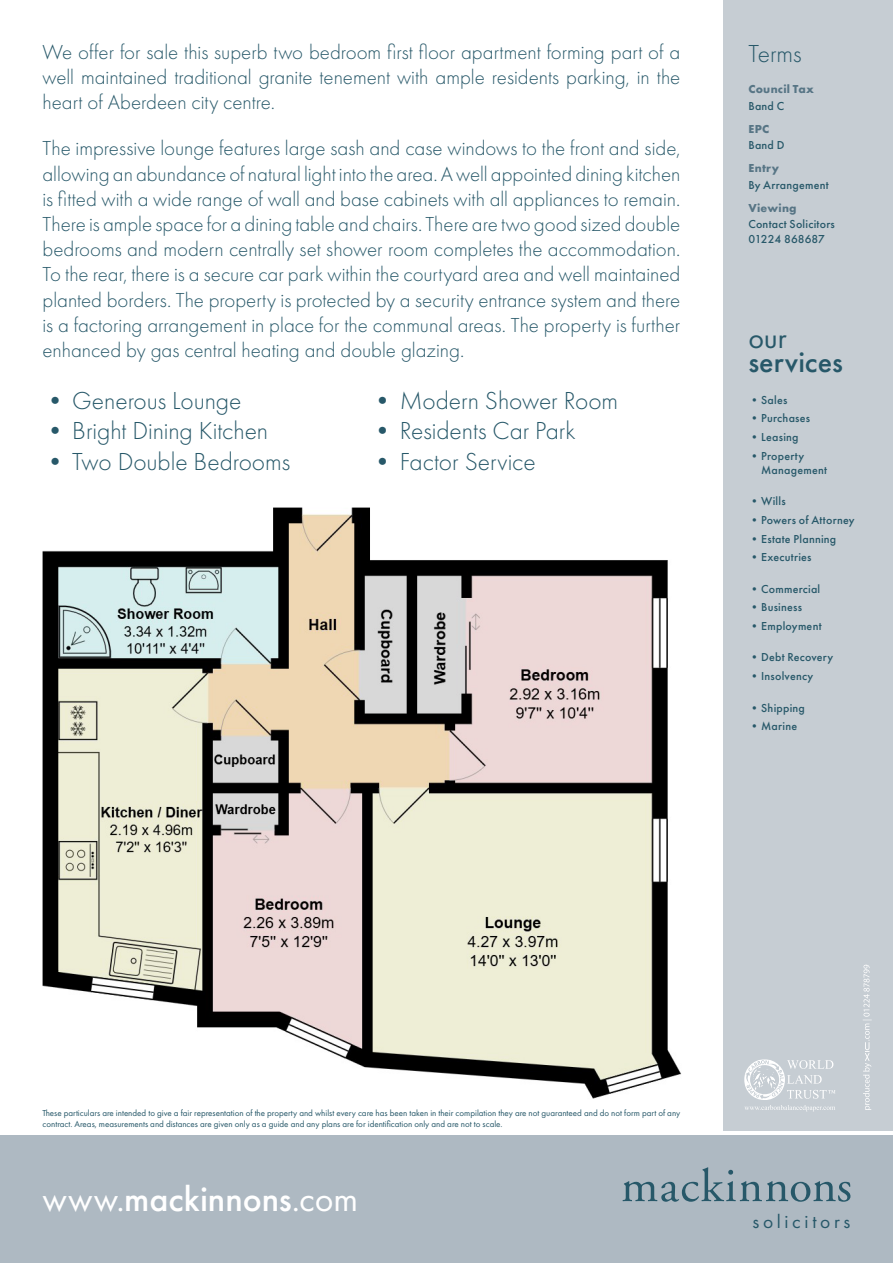
<style>
.page{position:relative;width:893px;height:1263px;background:#fff}
.page>*{position:absolute;margin:0;border:0;box-sizing:border-box;transform-origin:0 0}
.t1{font:500 36px "Futura PT";color:#fff}
.t2{font:500 30px "Futura PT";letter-spacing:.005em;color:#275869}
.t3{font:30px "Futura PT";color:#275869}
.Property_Description_Bullets{font:300 25.5px "Futura PT";letter-spacing:-.005em;color:#275869}
.Terms_title{font:300 25.5px "Futura PT";letter-spacing:-.005em;color:#275869}
.Body_Text{font:300 21px/25.2px "Futura PT";color:#275869;text-align:justify}
.t4{font:19.5px "Futura PT";letter-spacing:.19em;color:#275869}
.Terms_text{font:500 12px/14.4px "Futura PT";letter-spacing:.02em;color:#275869}
.Terms_head{font:700 12px "Futura PT";letter-spacing:.025em;color:#577585}
.t5{font:9px/10.8px "Futura PT";color:#275869}
.s1{font-weight:400}
</style>
<div class="page">
<div style="left:0;top:1135px;width:893px;height:128px;background:#aeb9c2"></div>
<div style="left:723px;top:0;width:170px;height:1131px;background:#c6cdd3"></div>
<svg style="left:622px;top:1167px;width:228px;height:35px"></svg>
<svg style="left:863px;top:965px;width:9px;height:145px"></svg>
<svg style="left:744px;top:1059px;width:91px;height:52px"></svg>
<img style="left:42px;top:507px;width:639px;height:592px">
<p class="Body_Text" style="left:43px;top:39px;width:639px">We offer for sale this superb two bedroom first floor apartment forming part of a well maintained traditional granite tenement with ample residents parking, in the heart of Aberdeen city centre.</p>
<p class="Body_Text" style="left:43px;top:136px;width:639px">The impressive lounge features large sash and case windows to the front and side, allowing an abundance of natural light into the area. A well appointed dining kitchen is fitted with a wide range of wall and base cabinets with all appliances to remain.<br>There is ample space for a dining table and chairs. There are two good sized double bedrooms and modern centrally set shower room completes the accommodation.<br>To the rear, there is a secure car park within the courtyard area and well maintained planted borders. The property is protected by a security entrance system and there is a factoring arrangement in place for the communal areas. The property is further enhanced by gas central heating and double glazing.</p>
<p class="Property_Description_Bullets" style="left:43px;top:386px;width:200px">• Generous Lounge</p>
<p class="Property_Description_Bullets" style="left:43px;top:416px;width:227px">• Bright Dining Kitchen</p>
<p class="Property_Description_Bullets" style="left:43px;top:447px;width:249px">• Two Double Bedrooms</p>
<p class="Property_Description_Bullets" style="left:370px;top:386px;width:250px">• Modern Shower Room</p>
<p class="Property_Description_Bullets" style="left:370px;top:416px;width:207px">• Residents Car Park</p>
<p class="Property_Description_Bullets" style="left:370px;top:447px;width:167px">• Factor Service</p>
<p class="Terms_title" style="left:748px;top:39px;width:55px">Terms</p>
<p class="Terms_head" style="left:748px;top:82px;width:67px">Council Tax</p>
<p class="Terms_text" style="left:748px;top:99px;width:37px">Band C</p>
<p class="Terms_head" style="left:748px;top:121px;width:22px">EPC</p>
<p class="Terms_text" style="left:748px;top:138px;width:38px">Band D</p>
<p class="Terms_head" style="left:748px;top:160px;width:32px">Entry</p>
<p class="Terms_text" style="left:748px;top:178px;width:82px">By Arrangement</p>
<p class="Terms_head" style="left:748px;top:200px;width:50px">Viewing</p>
<p class="Terms_text" style="left:748px;top:217px;width:88px">Contact Solicitors<br>01224 868687</p>
<h2 class="t3" style="left:748px;top:320px;width:40px">our</h2>
<h2 class="t2" style="left:748px;top:344px;width:96px">services</h2>
<p class="Terms_text" style="left:748px;top:392px;width:41px">•Sales</p>
<p class="Terms_text" style="left:748px;top:411px;width:63px">•Purchases</p>
<p class="Terms_text" style="left:748px;top:430px;width:52px">•Leasing</p>
<p class="Terms_text" style="left:761px;top:448px;width:67px;text-indent:-13px">•Property<br>Management</p>
<p class="Terms_text" style="left:748px;top:494px;width:39px">•Wills</p>
<p class="Terms_text" style="left:748px;top:513px;width:108px">•Powers of Attorney</p>
<p class="Terms_text" style="left:748px;top:531px;width:89px">•Estate Planning</p>
<p class="Terms_text" style="left:748px;top:550px;width:65px">•Executries</p>
<p class="Terms_text" style="left:748px;top:582px;width:73px">•Commercial</p>
<p class="Terms_text" style="left:748px;top:600px;width:55px">•Business</p>
<p class="Terms_text" style="left:748px;top:619px;width:75px">•Employment</p>
<p class="Terms_text" style="left:748px;top:650px;width:86px">•Debt Recovery</p>
<p class="Terms_text" style="left:748px;top:669px;width:66px">•Insolvency</p>
<p class="Terms_text" style="left:748px;top:700px;width:58px">•Shipping</p>
<p class="Terms_text" style="left:748px;top:719px;width:50px">•Marine</p>
<p class="t5" style="left:43px;top:1108px;width:639px">These particulars are intended to give a fair representation of the property and whilst every care has been taken in their compilation they are not guaranteed and do not form part of any contract. Areas, measurements and distances are given only as a guide and any plans are for identification only and are not to scale.</p>
<h1 class="t1" style="left:43px;top:1177px;width:317px"><span class="s1">www.</span>mackinnons<span class="s1">.com</span></h1>
<p class="t4" style="left:752px;top:1210px;width:100px">solicitors</p>
</div>
